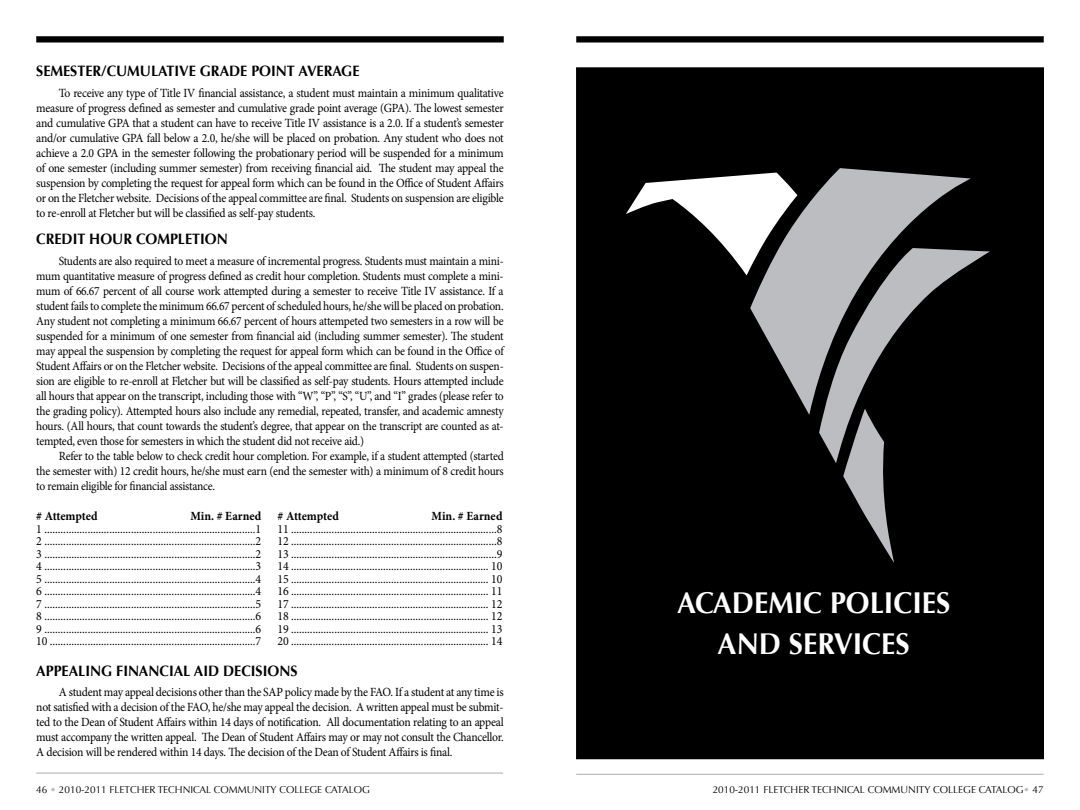
<style>
.page{position:relative;width:1080px;height:810px;background:#fff}
.page>*{position:absolute;margin:0;border:0;box-sizing:border-box;transform-origin:0 0}
.t1{font:700 30px/41.6px "Optima";color:#fff;text-align:center;scale:.95 1}
.t2{font:700 15px "Optima";color:#000;scale:.95 1}
.t3{font:12.5px/12.5px "Minion Pro";letter-spacing:-.02em;color:#000;text-align:justify;scale:.95 1}
.t4{font:12.5px/15px "Minion Pro";letter-spacing:-.02em;color:#000;text-align:justify;scale:.92 1}
.t5{font:12.5px/15px "Minion Pro";letter-spacing:-.02em;color:#000;text-align:justify;scale:.93 1}
.t6{font:700 12.5px "Minion Pro";letter-spacing:-.005em;color:#000;scale:.95 1}
.t7{font:10px "Optima";color:#000}
.s1{color:#bcbdc0}
</style>
<div class="page">
<div style="left:36px;top:36px;width:468px;height:7px;background:#000"></div>
<hr style="left:36px;top:772px;width:467px;height:2px;background:#bcbdc0">
<div style="left:576px;top:36px;width:468px;height:7px;background:#000"></div>
<hr style="left:576px;top:774px;width:468px;height:1px;background:#bcbdc0">
<div style="left:577px;top:68px;width:466px;height:691px;background:#000"></div>
<svg style="left:626px;top:174px;width:124px;height:101px"></svg>
<svg style="left:843px;top:463px;width:51px;height:100px"></svg>
<svg style="left:819px;top:250px;width:171px;height:213px"></svg>
<svg style="left:750px;top:168px;width:221px;height:247px;fill:#bcbdc0"></svg>
<p class="t2" style="left:36px;top:62px;width:18px">SEMESTER</p>
<p class="t2" style="left:101px;top:62px;width:26px">/CUMULATIVE</p>
<p class="t2" style="left:200px;top:62px;width:22px">GRADE</p>
<p class="t2" style="left:251px;top:62px;width:19px">POINT</p>
<p class="t2" style="left:298px;top:62px;width:20px">AVERAGE</p>
<p class="t5" style="left:36px;top:86px;width:504px;text-indent:22px">To receive any type of Title IV financial assistance, a student must maintain a minimum qualitative measure of progress defined as semester and cumulative grade point average (GPA). The lowest semester and cumulative GPA that a student can have to receive Title IV assistance is a 2.0. If a student’s semester and/or cumulative GPA fall below a 2.0, he/she will be placed on probation. Any student who does not achieve a 2.0 GPA in the semester following the probationary period will be suspended for a minimum of one semester (including summer semester) from receiving financial aid. The student may appeal the suspension by completing the request for appeal form which can be found in the Office of Student Affairs or on the Fletcher website. Decisions of the appeal committee are final. Students on suspension are eligible to re-enroll at Fletcher but will be classified as self-pay students.</p>
<p class="t2" style="left:36px;top:231px;width:20px">CREDIT</p>
<p class="t2" style="left:89px;top:231px;width:24px">HOUR</p>
<p class="t2" style="left:136px;top:231px;width:21px">COMPLETION</p>
<p class="t4" style="left:36px;top:254px;width:510px;text-indent:23px">Students are also required to meet a measure of incremental progress. Students must maintain a mini&shy;mum quantitative measure of progress defined as credit hour completion. Students must complete a mini&shy;mum of 66.67 percent of all course work attempted during a semester to receive Title IV assistance. If a student fails to complete the minimum 66.67 percent of scheduled hours, he/she will be placed on probation.<br>Any student not completing a minimum 66.67 percent of hours attempeted two semesters in a row will be suspended for a minimum of one semester from financial aid (including summer semester). The student may appeal the suspension by completing the request for appeal form which can be found in the Office of Student Affairs or on the Fletcher website. Decisions of the appeal committee are final. Students on suspen&shy;sion are eligible to re-enroll at Fletcher but will be classified as self-pay students. Hours attempted include all hours that appear on the transcript, including those with “W”, “P”, “S”, “U”, and “I” grades (please refer to the grading policy). Attempted hours also include any remedial, repeated, transfer, and academic amnesty hours. (All hours, that count towards the student’s degree, that appear on the transcript are counted as at&shy;tempted, even those for semesters in which the student did not receive aid.)</p>
<p class="t4" style="left:36px;top:449px;width:510px;text-indent:23px">Refer to the table below to check credit hour completion. For example, if a student attempted (started the semester with) 12 credit hours, he/she must earn (end the semester with) a minimum of 8 credit hours to remain eligible for financial assistance.</p>
<p class="t6" style="left:36px;top:507px;width:66px"># Attempted</p>
<p class="t6" style="left:190px;top:507px;width:76px">Min. # Earned</p>
<p class="t3" style="left:36px;top:522px;width:238px">1 ..............................................................................1<br>2 ..............................................................................2<br>3 ..............................................................................2<br>4 ..............................................................................3<br>5 ..............................................................................4<br>6 ..............................................................................4<br>7 ..............................................................................5<br>8 ..............................................................................6<br>9 ..............................................................................6<br>10 ............................................................................7</p>
<p class="t2" style="left:36px;top:662px;width:20px">APPEALING</p>
<p class="t2" style="left:116px;top:662px;width:18px">FINANCIAL</p>
<p class="t2" style="left:194px;top:662px;width:52px">AID DECISIONS</p>
<p class="t5" style="left:36px;top:685px;width:504px;text-indent:22px">A student may appeal decisions other than the SAP policy made by the FAO. If a student at any time is not satisfied with a decision of the FAO, he/she may appeal the decision. A written appeal must be submit&shy;ted to the Dean of Student Affairs within 14 days of notification. All documentation relating to an appeal must accompany the written appeal. The Dean of Student Affairs may or may not consult the Chancellor.<br>A decision will be rendered within 14 days. The decision of the Dean of Student Affairs is final.</p>
<p class="t6" style="left:278px;top:507px;width:66px"># Attempted</p>
<p class="t6" style="left:432px;top:507px;width:76px">Min. # Earned</p>
<p class="t3" style="left:278px;top:523px;width:238px">11 ............................................................................8<br>12 ............................................................................8<br>13 ............................................................................9<br>14 ......................................................................... 10<br>15 ......................................................................... 10<br>16 ......................................................................... 11<br>17 ......................................................................... 12<br>18 ......................................................................... 12<br>19 ......................................................................... 13<br>20 ......................................................................... 14</p>
<h1 class="t1" style="left:677px;top:582px;width:289px">ACADEMIC POLICIES<br>AND SERVICES</h1>
<p class="t7" style="left:36px;top:784px;width:335px">46 <span class="s1">•</span> 2010-2011 FLETCHER TECHNICAL COMMUNITY COLLEGE CATALOG</p>
<p class="t7" style="left:713px;top:784px;width:332px">2010-2011 FLETCHER TECHNICAL COMMUNITY COLLEGE CATALOG<span class="s1">•</span> 47</p>
</div>
